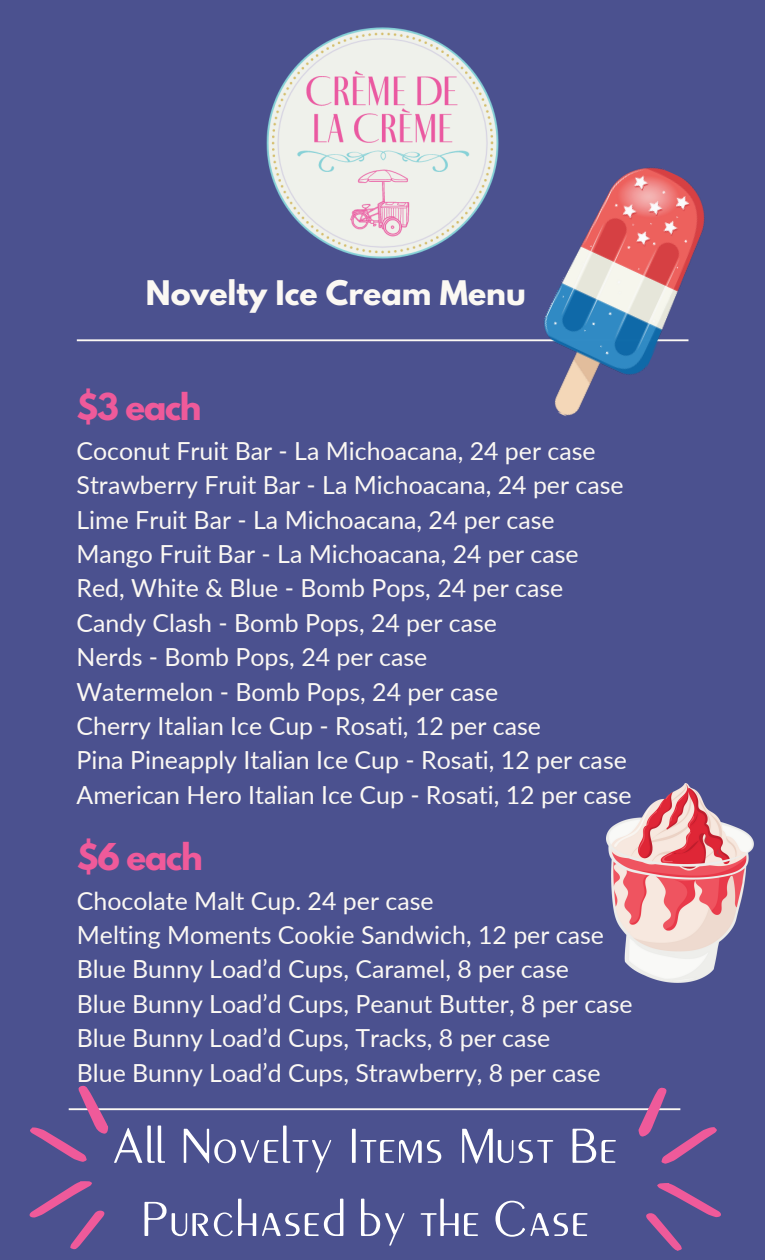
<style>
.page{position:relative;width:765px;height:1260px;background:#4b518f}
.page>*{position:absolute;margin:0;border:0;box-sizing:border-box;transform-origin:0 0}
.t1{font:52.5px/73.1px "Peignot";color:#fff;text-align:center}
.t2{font:700 32.75px "League Spartan";letter-spacing:-.04em;color:#ef5a9a}
.t3{font:700 30px "League Spartan";color:#fbf8f3}
.t4{font:24.88px "Lato";color:#fbf8f3}
</style>
<div class="page">
<hr style="left:77px;top:339px;width:611px;height:2px;background:#fbf8f3">
<hr style="left:69px;top:1108px;width:611px;height:2px;background:#fbf8f3">
<img style="left:266px;top:27px;width:233px;height:232px">
<img style="left:511px;top:167px;width:194px;height:249px">
<img style="left:607px;top:784px;width:146px;height:198px">
<svg style="left:610px;top:1087px;width:111px;height:164px"></svg>
<svg style="left:29px;top:1085px;width:112px;height:165px"></svg>
<p class="t3" style="left:146px;top:278px;width:381px">Novelty Ice Cream Menu</p>
<p class="t2" style="left:76px;top:391px;width:127px">$3 each</p>
<p class="t4" style="left:76px;top:435px;width:521px">Coconut Fruit Bar - La Michoacana, 24 per case</p>
<p class="t4" style="left:76px;top:470px;width:549px">Strawberry Fruit Bar - La Michoacana, 24 per case</p>
<h2 class="t4" style="left:76px;top:504px;width:480px">Lime Fruit Bar - La Michoacana, 24 per case</h2>
<p class="t4" style="left:76px;top:538px;width:504px">Mango Fruit Bar - La Michoacana, 24 per case</p>
<h2 class="t4" style="left:76px;top:573px;width:488px">Red, White &amp; Blue - Bomb Pops, 24 per case</h2>
<p class="t4" style="left:76px;top:607px;width:422px">Candy Clash - Bomb Pops, 24 per case</p>
<p class="t4" style="left:76px;top:642px;width:352px">Nerds - Bomb Pops, 24 per case</p>
<p class="t4" style="left:76px;top:676px;width:423px">Watermelon - Bomb Pops, 24 per case</p>
<p class="t4" style="left:76px;top:710px;width:466px">Cherry Italian Ice Cup - Rosati, 12 per case</p>
<p class="t4" style="left:76px;top:745px;width:552px">Pina Pineapply Italian Ice Cup - Rosati, 12 per case</p>
<p class="t4" style="left:76px;top:779px;width:557px">American Hero Italian Ice Cup - Rosati, 12 per case</p>
<p class="t2" style="left:77px;top:841px;width:127px">$6 each</p>
<p class="t4" style="left:77px;top:885px;width:358px">Chocolate Malt Cup. 24 per case</p>
<p class="t4" style="left:77px;top:920px;width:529px">Melting Moments Cookie Sandwich, 12 per case</p>
<p class="t4" style="left:77px;top:954px;width:494px">Blue Bunny Load’d Cups, Caramel, 8 per case</p>
<p class="t4" style="left:77px;top:988px;width:557px">Blue Bunny Load’d Cups, Peanut Butter, 8 per case</p>
<h2 class="t4" style="left:77px;top:1023px;width:475px">Blue Bunny Load’d Cups, Tracks, 8 per case</h2>
<p class="t4" style="left:77px;top:1057px;width:525px">Blue Bunny Load’d Cups, Strawberry, 8 per case</p>
<p class="t1" style="left:110px;top:1111px;width:509px">All Novelty Items Must Be<br>Purchased by the Case</p>
</div>
